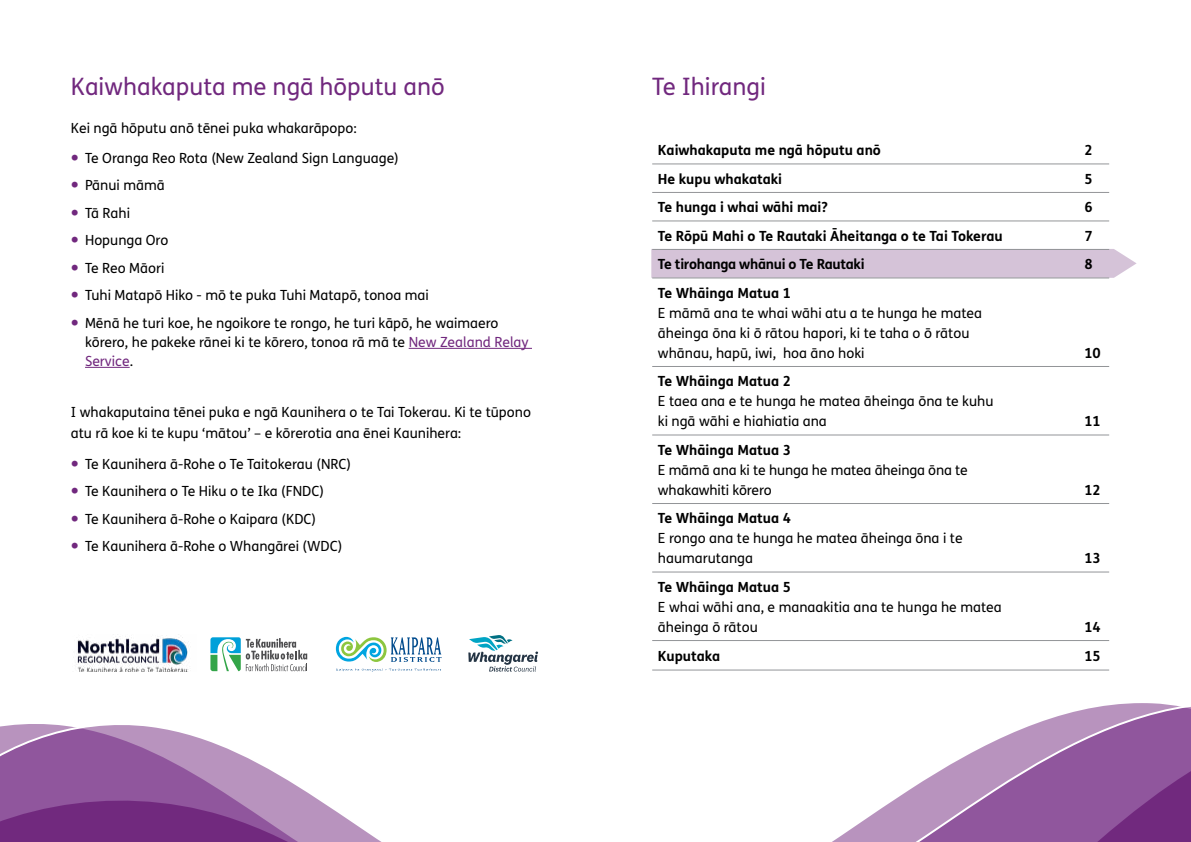
<style>
.page{position:relative;width:1191px;height:842px;background:#fff}
.page>*{position:absolute;margin:0;border:0;box-sizing:border-box;transform-origin:0 0}
.t1{font:24px "FS Me";color:#71287e}
.t2{font:14px/20px "FS Me";color:#000}
.t3{font:700 14px "FS Me";color:#000}
.t4{font:700 14px "FS Me";letter-spacing:-.02em;color:#000}
.s1{font-size:24px;color:#71287e}
.s2{color:#71287e}
</style>
<div class="page">
<svg style="left:893px;top:703px;width:298px;height:98px"></svg>
<svg style="left:832px;top:801px;width:359px;height:41px;background:#9d6ba7"></svg>
<svg style="left:0;top:724px;width:382px;height:118px"></svg>
<div style="left:651px;top:249px;width:485px;height:29px;background:#d5c3d8"></div>
<hr style="left:409px;top:348px;width:123px;height:1px;background:#71287e">
<hr style="left:85px;top:367px;width:45px;height:1px;background:#71287e">
<img style="left:77px;top:636px;width:112px;height:35px">
<svg style="left:210px;top:637px;width:97px;height:34px"></svg>
<svg style="left:336px;top:637px;width:105px;height:25px"></svg>
<svg style="left:336px;top:668px;width:105px;height:4px"></svg>
<svg style="left:468px;top:635px;width:70px;height:37px"></svg>
<hr style="left:652px;top:164px;width:457px;height:1px;background:#939598">
<hr style="left:652px;top:192px;width:457px;height:1px;background:#939598">
<hr style="left:652px;top:221px;width:457px;height:1px;background:#939598">
<hr style="left:652px;top:249px;width:457px;height:1px;background:#939598">
<hr style="left:652px;top:278px;width:457px;height:1px;background:#939598">
<hr style="left:652px;top:366px;width:457px;height:1px;background:#939598">
<hr style="left:652px;top:435px;width:457px;height:1px;background:#939598">
<hr style="left:652px;top:503px;width:457px;height:1px;background:#939598">
<hr style="left:652px;top:572px;width:457px;height:1px;background:#939598">
<hr style="left:652px;top:640px;width:457px;height:1px;background:#939598">
<hr style="left:652px;top:670px;width:457px;height:1px;background:#939598">
<h1 class="t1" style="left:71px;top:70px;width:375px">Kaiwhakaputa me ngā hōputu anō</h1>
<p class="t2" style="left:71px;top:117px;width:287px">Kei ngā hōputu anō tēnei puka whakarāpopo:</p>
<p class="t2" style="left:71px;top:148px;width:329px"><span class="s1">•</span> Te Oranga Reo Rota (New Zealand Sign Language)</p>
<p class="t2" style="left:71px;top:175px;width:95px"><span class="s1">•</span> Pānui māmā</p>
<p class="t2" style="left:71px;top:203px;width:61px"><span class="s1">•</span> Tā Rahi</p>
<p class="t2" style="left:71px;top:230px;width:99px"><span class="s1">•</span> Hopunga Oro</p>
<p class="t2" style="left:71px;top:258px;width:95px"><span class="s1">•</span> Te Reo Māori</p>
<p class="t2" style="left:71px;top:285px;width:359px"><span class="s1">•</span> Tuhi Matapō Hiko - mō te puka Tuhi Matapō, tonoa mai</p>
<p class="t2" style="left:85px;top:313px;width:445px;line-height:19px;text-indent:-14px"><span class="s1">•</span> Mēnā he turi koe, he ngoikore te rongo, he turi kāpō, he waimaero kōrero, he pakeke rānei ki te kōrero, tonoa rā mā te <span class="s2">New Zealand Relay<br>Service</span>.</p>
<p class="t2" style="left:71px;top:402px;width:461px;line-height:21px">I whakaputaina tēnei puka e ngā Kaunihera o te Tai Tokerau. Ki te tūpono atu rā koe ki te kupu ‘mātou’ – e kōrerotia ana ēnei Kaunihera:</p>
<p class="t2" style="left:71px;top:453px;width:282px"><span class="s1">•</span> Te Kaunihera ā-Rohe o Te Taitokerau (NRC)</p>
<p class="t2" style="left:71px;top:481px;width:255px"><span class="s1">•</span> Te Kaunihera o Te Hiku o te Ika (FNDC)</p>
<p class="t2" style="left:71px;top:508px;width:247px"><span class="s1">•</span> Te Kaunihera ā-Rohe o Kaipara (KDC)</p>
<p class="t2" style="left:71px;top:536px;width:273px"><span class="s1">•</span> Te Kaunihera ā-Rohe o Whangārei (WDC)</p>
<h1 class="t1" style="left:652px;top:70px;width:115px">Te Ihirangi</h1>
<p class="t3" style="left:658px;top:139px;width:225px">Kaiwhakaputa me ngā hōputu anō</p>
<p class="t3" style="left:1084px;top:139px;width:10px">2</p>
<p class="t3" style="left:658px;top:168px;width:126px">He kupu whakataki</p>
<p class="t3" style="left:1084px;top:168px;width:10px">5</p>
<p class="t3" style="left:658px;top:196px;width:171px">Te hunga i whai wāhi mai?</p>
<p class="t3" style="left:1084px;top:196px;width:10px">6</p>
<p class="t3" style="left:658px;top:225px;width:346px">Te Rōpū Mahi o Te Rautaki Āheitanga o te Tai Tokerau</p>
<p class="t3" style="left:1084px;top:225px;width:10px">7</p>
<p class="t4" style="left:658px;top:253px;width:208px">Te tirohanga whānui o Te Rautaki</p>
<p class="t3" style="left:1084px;top:253px;width:10px">8</p>
<p class="t3" style="left:658px;top:282px;width:134px">Te Whāinga Matua 1</p>
<p class="t2" style="left:658px;top:302px;width:326px">E māmā ana te whai wāhi atu a te hunga he matea āheinga ōna ki ō rātou hapori, ki te taha o ō rātou whānau, hapū, iwi, hoa āno hoki</p>
<p class="t3" style="left:1084px;top:342px;width:18px">10</p>
<p class="t3" style="left:658px;top:370px;width:134px">Te Whāinga Matua 2</p>
<p class="t2" style="left:658px;top:391px;width:337px">E taea ana e te hunga he matea āheinga ōna te kuhu ki ngā wāhi e hiahiatia ana</p>
<p class="t3" style="left:658px;top:439px;width:134px">Te Whāinga Matua 3</p>
<p class="t2" style="left:658px;top:459px;width:311px">E māmā ana ki te hunga he matea āheinga ōna te whakawhiti kōrero</p>
<p class="t3" style="left:658px;top:507px;width:134px">Te Whāinga Matua 4</p>
<p class="t2" style="left:658px;top:528px;width:306px">E rongo ana te hunga he matea āheinga ōna i te haumarutanga</p>
<p class="t3" style="left:658px;top:576px;width:134px">Te Whāinga Matua 5</p>
<p class="t2" style="left:658px;top:596px;width:345px">E whai wāhi ana, e manaakitia ana te hunga he matea āheinga ō rātou</p>
<p class="t3" style="left:1084px;top:410px;width:18px">11</p>
<p class="t3" style="left:1084px;top:479px;width:18px">12</p>
<p class="t3" style="left:1084px;top:547px;width:18px">13</p>
<p class="t3" style="left:1084px;top:616px;width:18px">14</p>
<p class="t3" style="left:658px;top:645px;width:64px">Kuputaka</p>
<p class="t3" style="left:1084px;top:645px;width:18px">15</p>
</div>
